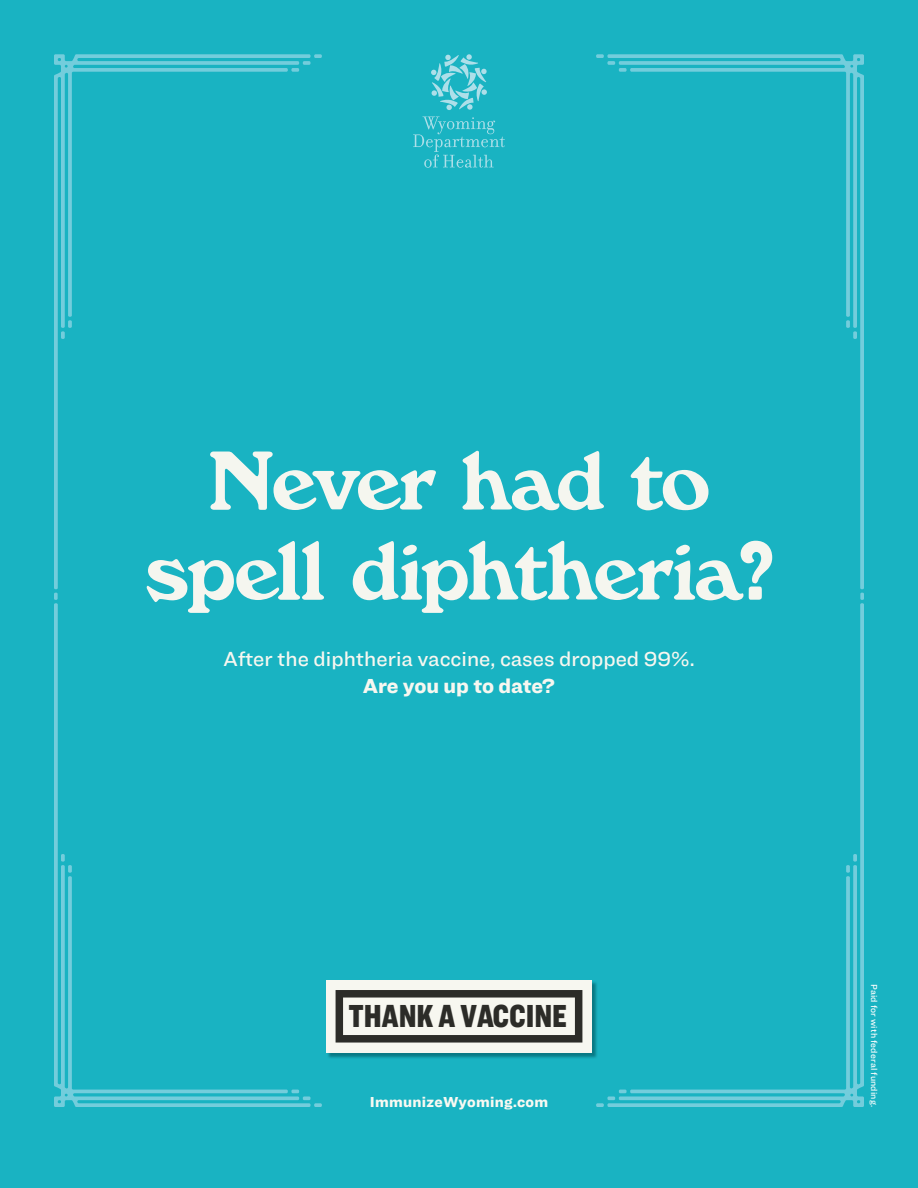
<style>
.page{position:relative;width:918px;height:1188px;background:#19b3c2}
.page>*{position:absolute;margin:0;border:0;box-sizing:border-box;transform-origin:0 0}
.t1{font:700 82.5px/90px "Windsor";color:#f5f6ef;text-align:center}
.t2{font:900 33.15px "Ringside Compressed";color:#2c2c28}
.t3{font:500 21px "Ringside";color:#f7f7f0}
.t4{font:900 21px "Ringside";letter-spacing:-.01em;color:#f7f7f0}
.t5{font:900 15px "Ringside";letter-spacing:.02em;color:#f9f9f2}
.t6{font:500 9px "Ringside";letter-spacing:.02em;color:#fff}
</style>
<div class="page">
<img style="left:328px;top:982px;width:269px;height:76px">
<div style="left:326px;top:980px;width:266px;height:73px;background:#f7f7f0"></div>
<svg style="left:336px;top:990px;width:246px;height:53px"></svg>
<svg style="left:413px;top:116px;width:92px;height:52px"></svg>
<svg style="left:431px;top:54px;width:56px;height:56px"></svg>
<svg style="left:627px;top:54px;width:237px;height:535px"></svg>
<svg style="left:846px;top:320px;width:11px;height:19px"></svg>
<svg style="left:596px;top:54px;width:31px;height:18px"></svg>
<svg style="left:619px;top:603px;width:245px;height:504px"></svg>
<svg style="left:846px;top:854px;width:11px;height:19px"></svg>
<svg style="left:596px;top:1090px;width:31px;height:17px"></svg>
<svg style="left:860px;top:593px;width:4px;height:7px"></svg>
<svg style="left:54px;top:54px;width:237px;height:535px"></svg>
<svg style="left:61px;top:320px;width:11px;height:19px"></svg>
<svg style="left:291px;top:54px;width:31px;height:18px"></svg>
<svg style="left:54px;top:603px;width:245px;height:504px"></svg>
<svg style="left:61px;top:854px;width:11px;height:19px"></svg>
<svg style="left:291px;top:1090px;width:31px;height:17px"></svg>
<svg style="left:54px;top:593px;width:4px;height:7px"></svg>
<h1 class="t1" style="left:146px;top:436px;width:628px">Never had to spell diphtheria?</h1>
<p class="t3" style="left:223px;top:644px;width:473px">After the diphtheria vaccine, cases dropped 99%.</p>
<p class="t4" style="left:363px;top:670px;width:194px">Are you up to date?</p>
<h2 class="t2" style="left:348px;top:992px;width:220px">THANK A VACCINE</h2>
<p class="t5" style="left:370px;top:1091px;width:180px">ImmunizeWyoming.com</p>
<p class="t6" style="left:881px;top:984px;width:125px;rotate:90deg">Paid for with federal funding.</p>
</div>
